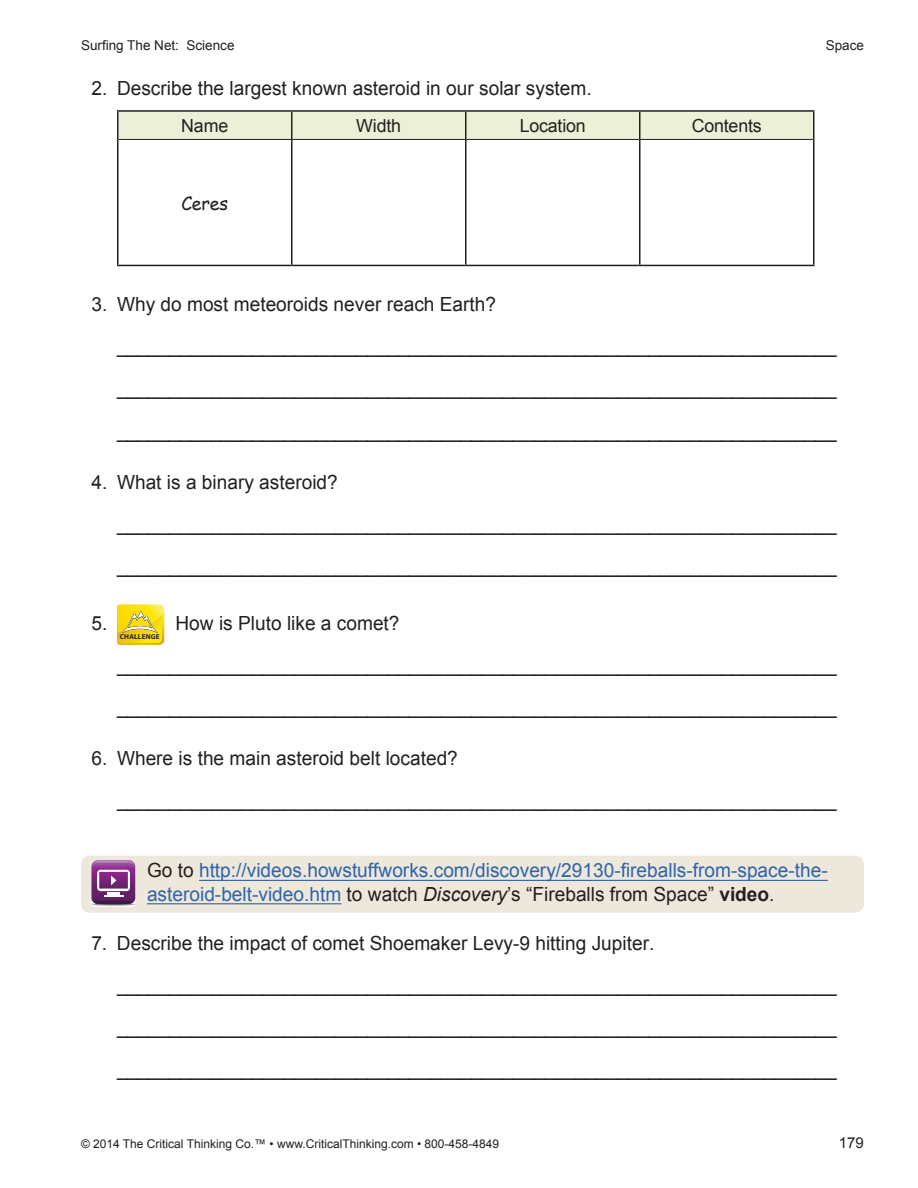
<style>
.page{position:relative;width:918px;height:1188px;background:#fff}
.page>*{position:absolute;margin:0;border:0;box-sizing:border-box;transform-origin:0 0}
.t1{font:19.5px/42px "Arial";color:#231f20}
.t2{font:19.5px/23.4px "Arial";color:#2f64a9}
.t3{font:18px "Arial";letter-spacing:-.01em;color:#231f20}
.t4{font:18px "Comic Sans MS";letter-spacing:-.01em;color:#231f20}
.t5{font:15px "Arial";color:#231f20}
.t6{font:13.5px "Arial";color:#231f20}
.t7{font:12px "Arial";color:#231f20}
.t8{font:700 7.05px "Myriad Pro";letter-spacing:.025em;color:#201d1e}
.s1{color:#231f20}
.s2{font-style:italic;color:#231f20}
.s3{font-weight:700;color:#231f20}
</style>
<div class="page">
<hr style="left:117px;top:110px;width:175px;height:2px;background:#231f20">
<hr style="left:292px;top:110px;width:174px;height:2px;background:#231f20">
<hr style="left:466px;top:110px;width:174px;height:2px;background:#231f20">
<hr style="left:640px;top:110px;width:174px;height:2px;background:#231f20">
<svg style="left:117px;top:111px;width:697px;height:28px;background:#e4e8cf"></svg>
<hr style="left:117px;top:139px;width:1px;height:126px;background:#231f20">
<hr style="left:291px;top:140px;width:1px;height:125px;background:#231f20">
<hr style="left:465px;top:140px;width:1px;height:125px;background:#231f20">
<hr style="left:639px;top:140px;width:1px;height:125px;background:#231f20">
<hr style="left:813px;top:139px;width:1px;height:126px;background:#231f20">
<hr style="left:117px;top:265px;width:175px;height:1px;background:#231f20">
<hr style="left:292px;top:265px;width:174px;height:1px;background:#231f20">
<hr style="left:466px;top:265px;width:174px;height:1px;background:#231f20">
<hr style="left:640px;top:265px;width:174px;height:1px;background:#231f20">
<hr style="left:118px;top:139px;width:174px;height:1px;background:#231f20">
<hr style="left:292px;top:139px;width:174px;height:1px;background:#231f20">
<hr style="left:466px;top:139px;width:174px;height:1px;background:#231f20">
<hr style="left:640px;top:139px;width:173px;height:1px;background:#231f20">
<svg style="left:117px;top:605px;width:47px;height:40px;background:#efd325"></svg>
<div style="left:81px;top:856px;width:783px;height:57px;background:#ede7dc;border-radius:9px"></div>
<svg style="left:90px;top:860px;width:46px;height:47px;background:#976198"></svg>
<hr style="left:199px;top:880px;width:629px;height:1px;background:#2f64a9">
<hr style="left:147px;top:903px;width:194px;height:1px;background:#2f64a9">
<p class="t6" style="left:81px;top:37px;width:155px">Surfing The Net: Science</p>
<p class="t6" style="left:826px;top:37px;width:40px">Space</p>
<p class="t1" style="left:91px;top:68px;width:502px">2. Describe the largest known asteroid in our solar system.</p>
<p class="t3" style="left:181px;top:114px;width:48px">Name</p>
<p class="t3" style="left:356px;top:114px;width:46px">Width</p>
<p class="t3" style="left:520px;top:114px;width:68px">Location</p>
<p class="t3" style="left:692px;top:114px;width:72px">Contents</p>
<p class="t4" style="left:181px;top:190px;width:48px">Ceres</p>
<p class="t1" style="left:117px;top:284px;width:721px;text-indent:-26px">3. Why do most meteoroids never reach Earth? _____________________________________________________________________ _____________________________________________________________________ _____________________________________________________________________</p>
<p class="t1" style="left:117px;top:461px;width:721px;text-indent:-26px">4. What is a binary asteroid? _____________________________________________________________________ _____________________________________________________________________</p>
<p class="t1" style="left:91px;top:602px;width:17px">5.</p>
<p class="t8" style="left:120px;top:632px;width:41px">CHALLENGE</p>
<p class="t1" style="left:117px;top:602px;width:721px;text-indent:58px">How is Pluto like a comet? _____________________________________________________________________ _____________________________________________________________________</p>
<p class="t1" style="left:117px;top:738px;width:721px;text-indent:-26px">6. Where is the main asteroid belt located? _____________________________________________________________________</p>
<p class="t2" style="left:147px;top:859px;width:682px"><span class="s1">Go to</span> http://videos.howstuffworks.com/discovery/29130-fireballs-from-space-the&shy;asteroid-belt-video.htm <span class="s1">to watch</span> <span class="s2">Discovery</span><span class="s1">’s “Fireballs from Space”</span> <span class="s3">video</span><span class="s1">.</span></p>
<p class="t1" style="left:117px;top:922px;width:721px;text-indent:-26px">7. Describe the impact of comet Shoemaker Levy-9 hitting Jupiter. _____________________________________________________________________ _____________________________________________________________________ _____________________________________________________________________</p>
<p class="t7" style="left:81px;top:1136px;width:420px">© 2014 The Critical Thinking Co.™ • www.CriticalThinking.com • 800-458-4849</p>
<p class="t5" style="left:839px;top:1133px;width:27px">179</p>
</div>
